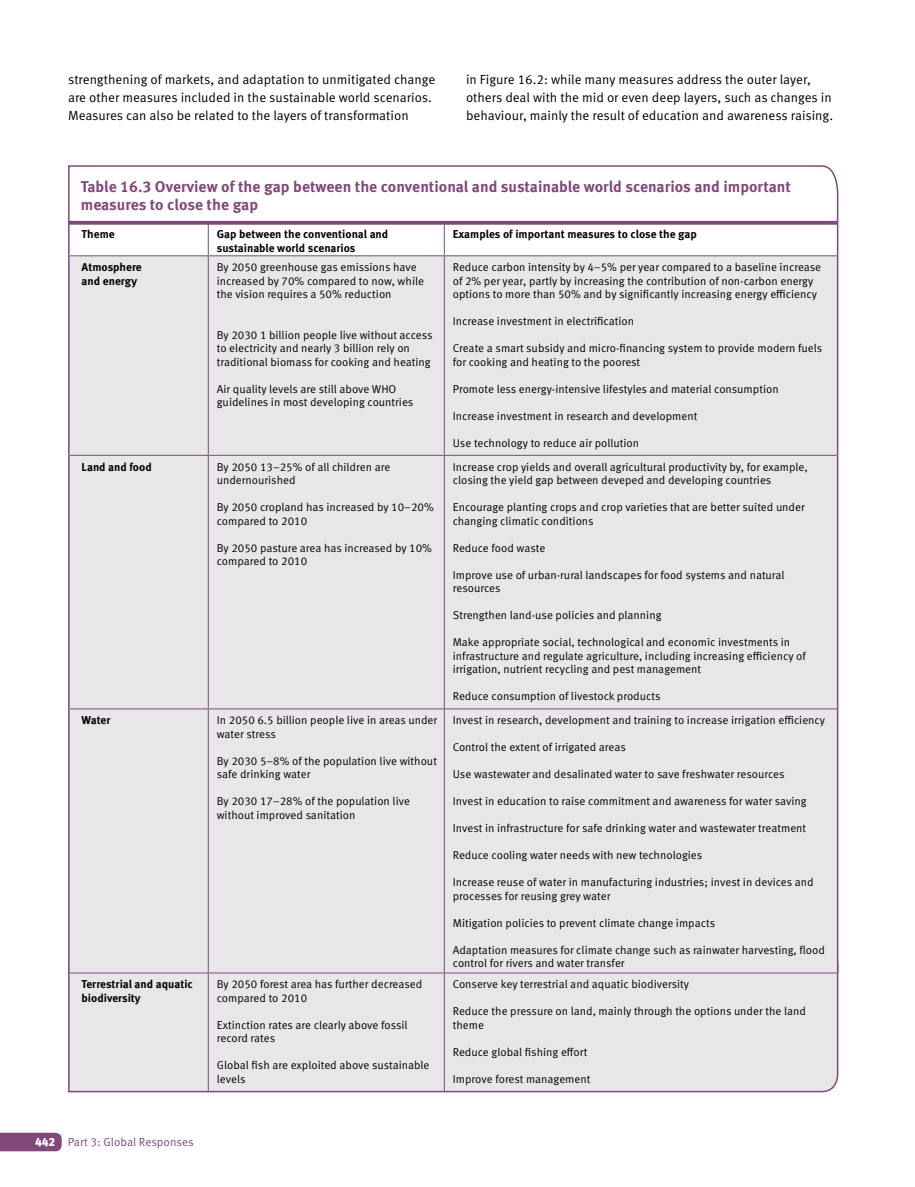
<style>
.page{position:relative;width:915px;height:1187px;background:#fff}
.page>*{position:absolute;margin:0;border:0;box-sizing:border-box;transform-origin:0 0}
.t1{font:700 15.6px/18px "Meta Pro";color:#80487b}
.t2{font:13.2px/18px "Meta Pro";color:#000}
.t3{font:11.7px "Meta Pro";color:#80487b}
.t4{font:11.4px/13.5px "Meta Pro";color:#000}
.t5{font:700 11.4px/13.5px "Meta Pro";color:#000}
.s1{font-weight:900;color:#fff}
</style>
<div class="page">
<svg style="left:0;top:1132px;width:62px;height:19px"></svg>
<div style="left:68px;top:973px;width:770px;height:119px;background:#e7e7e7"></div>
<svg style="left:70px;top:224px;width:766px;height:31px"></svg>
<div style="left:70px;top:256px;width:766px;height:716px;background:#e7e7e7"></div>
<hr style="left:208px;top:256px;width:1px;height:199px;background:#80487b">
<hr style="left:443px;top:256px;width:1px;height:199px;background:#80487b">
<hr style="left:70px;top:455px;width:138px;height:1px;background:#80487b">
<hr style="left:208px;top:455px;width:236px;height:1px;background:#80487b">
<hr style="left:208px;top:456px;width:1px;height:252px;background:#80487b">
<hr style="left:444px;top:455px;width:392px;height:1px;background:#80487b">
<hr style="left:443px;top:456px;width:1px;height:252px;background:#80487b">
<hr style="left:70px;top:708px;width:138px;height:1px;background:#80487b">
<hr style="left:208px;top:708px;width:236px;height:1px;background:#80487b">
<hr style="left:208px;top:709px;width:1px;height:263px;background:#80487b">
<hr style="left:444px;top:708px;width:392px;height:1px;background:#80487b">
<hr style="left:443px;top:709px;width:1px;height:263px;background:#80487b">
<hr style="left:208px;top:224px;width:1px;height:31px;background:#80487b">
<hr style="left:443px;top:224px;width:1px;height:31px;background:#80487b">
<hr style="left:70px;top:255px;width:138px;height:1px;background:#80487b">
<hr style="left:208px;top:255px;width:236px;height:1px;background:#80487b">
<hr style="left:444px;top:255px;width:392px;height:1px;background:#80487b">
<hr style="left:68px;top:972px;width:140px;height:1px;background:#80487b">
<hr style="left:208px;top:972px;width:236px;height:1px;background:#80487b">
<hr style="left:208px;top:973px;width:1px;height:118px;background:#80487b">
<hr style="left:444px;top:972px;width:394px;height:1px;background:#80487b">
<hr style="left:443px;top:973px;width:1px;height:118px;background:#80487b">
<hr style="left:68px;top:224px;width:2px;height:32px;background:#80487b">
<hr style="left:444px;top:223px;width:394px;height:1px;background:#80487b">
<hr style="left:836px;top:224px;width:2px;height:32px;background:#80487b">
<hr style="left:68px;top:256px;width:2px;height:199px;background:#80487b">
<hr style="left:836px;top:256px;width:2px;height:199px;background:#80487b">
<hr style="left:68px;top:455px;width:2px;height:253px;background:#80487b">
<hr style="left:836px;top:455px;width:2px;height:253px;background:#80487b">
<hr style="left:68px;top:708px;width:2px;height:264px;background:#80487b">
<hr style="left:836px;top:708px;width:2px;height:264px;background:#80487b">
<svg style="left:68px;top:165px;width:770px;height:58px"></svg>
<hr style="left:68px;top:221px;width:769px;height:3px;background:#80487b">
<p class="t2" style="left:68px;top:70px;width:368px">strengthening of markets, and adaptation to unmitigated change are other measures included in the sustainable world scenarios.<br>Measures can also be related to the layers of transformation</p>
<p class="t2" style="left:466px;top:70px;width:368px">in Figure 16.2: while many measures address the outer layer, others deal with the mid or even deep layers, such as changes in behaviour, mainly the result of education and awareness raising.</p>
<h1 class="t1" style="left:81px;top:178px;width:711px">Table 16.3 Overview of the gap between the conventional and sustainable world scenarios and important measures to close the gap</h1>
<p class="t5" style="left:82px;top:228px;width:35px">Theme</p>
<p class="t5" style="left:217px;top:228px;width:173px">Gap between the conventional and sustainable world scenarios</p>
<p class="t5" style="left:452px;top:228px;width:245px">Examples of important measures to close the gap</p>
<p class="t5" style="left:82px;top:261px;width:62px">Atmosphere and energy</p>
<p class="t4" style="left:217px;top:261px;width:209px">By 2050 greenhouse gas emissions have increased by 70% compared to now, while the vision requires a 50% reduction</p>
<p class="t4" style="left:217px;top:328px;width:217px">By 2030 1 billion people live without access to electricity and nearly 3 billion rely on traditional biomass for cooking and heating</p>
<p class="t4" style="left:217px;top:382px;width:198px">Air quality levels are still above WHO guidelines in most developing countries</p>
<p class="t4" style="left:452px;top:261px;width:370px">Reduce carbon intensity by 4–5% per year compared to a baseline increase of 2% per year, partly by increasing the contribution of non-carbon energy options to more than 50% and by significantly increasing energy efficiency</p>
<p class="t4" style="left:452px;top:315px;width:183px">Increase investment in electrification</p>
<p class="t4" style="left:452px;top:342px;width:371px">Create a smart subsidy and micro-financing system to provide modern fuels for cooking and heating to the poorest</p>
<p class="t4" style="left:452px;top:382px;width:327px">Promote less energy-intensive lifestyles and material consumption</p>
<p class="t4" style="left:452px;top:409px;width:246px">Increase investment in research and development</p>
<p class="t4" style="left:452px;top:436px;width:188px">Use technology to reduce air pollution</p>
<p class="t5" style="left:82px;top:460px;width:72px">Land and food</p>
<p class="t4" style="left:217px;top:460px;width:175px">By 2050 13–25% of all children are undernourished</p>
<p class="t4" style="left:217px;top:501px;width:218px">By 2050 cropland has increased by 10–20% compared to 2010</p>
<p class="t4" style="left:217px;top:541px;width:217px">By 2050 pasture area has increased by 10% compared to 2010</p>
<p class="t4" style="left:452px;top:460px;width:356px">Increase crop yields and overall agricultural productivity by, for example, closing the yield gap between deveped and developing countries</p>
<p class="t4" style="left:452px;top:501px;width:353px">Encourage planting crops and crop varieties that are better suited under changing climatic conditions</p>
<p class="t4" style="left:452px;top:541px;width:94px">Reduce food waste</p>
<p class="t4" style="left:452px;top:568px;width:333px">Improve use of urban-rural landscapes for food systems and natural resources</p>
<p class="t4" style="left:452px;top:609px;width:210px">Strengthen land-use policies and planning</p>
<p class="t4" style="left:452px;top:636px;width:354px">Make appropriate social, technological and economic investments in infrastructure and regulate agriculture, including increasing efficiency of irrigation, nutrient recycling and pest management</p>
<p class="t4" style="left:452px;top:690px;width:209px">Reduce consumption of livestock products</p>
<p class="t5" style="left:82px;top:713px;width:30px">Water</p>
<p class="t4" style="left:217px;top:713px;width:222px">In 2050 6.5 billion people live in areas under water stress</p>
<p class="t4" style="left:217px;top:754px;width:221px">By 2030 5–8% of the population live without safe drinking water</p>
<p class="t4" style="left:217px;top:794px;width:195px">By 2030 17–28% of the population live without improved sanitation</p>
<p class="t4" style="left:452px;top:713px;width:374px">Invest in research, development and training to increase irrigation efficiency</p>
<p class="t4" style="left:452px;top:740px;width:174px">Control the extent of irrigated areas</p>
<p class="t4" style="left:452px;top:767px;width:333px">Use wastewater and desalinated water to save freshwater resources</p>
<p class="t4" style="left:452px;top:794px;width:355px">Invest in education to raise commitment and awareness for water saving</p>
<p class="t4" style="left:452px;top:821px;width:355px">Invest in infrastructure for safe drinking water and wastewater treatment</p>
<p class="t4" style="left:452px;top:848px;width:251px">Reduce cooling water needs with new technologies</p>
<p class="t4" style="left:452px;top:875px;width:362px">Increase reuse of water in manufacturing industries; invest in devices and processes for reusing grey water</p>
<p class="t4" style="left:452px;top:916px;width:264px">Mitigation policies to prevent climate change impacts</p>
<p class="t4" style="left:452px;top:943px;width:373px">Adaptation measures for climate change such as rainwater harvesting, flood control for rivers and water transfer</p>
<p class="t5" style="left:82px;top:977px;width:113px">Terrestrial and aquatic biodiversity</p>
<p class="t4" style="left:217px;top:977px;width:207px">By 2050 forest area has further decreased compared to 2010</p>
<p class="t4" style="left:217px;top:1018px;width:192px">Extinction rates are clearly above fossil record rates</p>
<p class="t4" style="left:217px;top:1058px;width:214px">Global fish are exploited above sustainable levels</p>
<p class="t4" style="left:452px;top:977px;width:238px">Conserve key terrestrial and aquatic biodiversity</p>
<p class="t4" style="left:452px;top:1004px;width:354px">Reduce the pressure on land, mainly through the options under the land theme</p>
<p class="t4" style="left:452px;top:1045px;width:136px">Reduce global fishing effort</p>
<p class="t4" style="left:452px;top:1072px;width:139px">Improve forest management</p>
<p class="t3" style="left:35px;top:1134px;width:160px"><span class="s1">442</span> Part 3: Global Responses</p>
</div>
